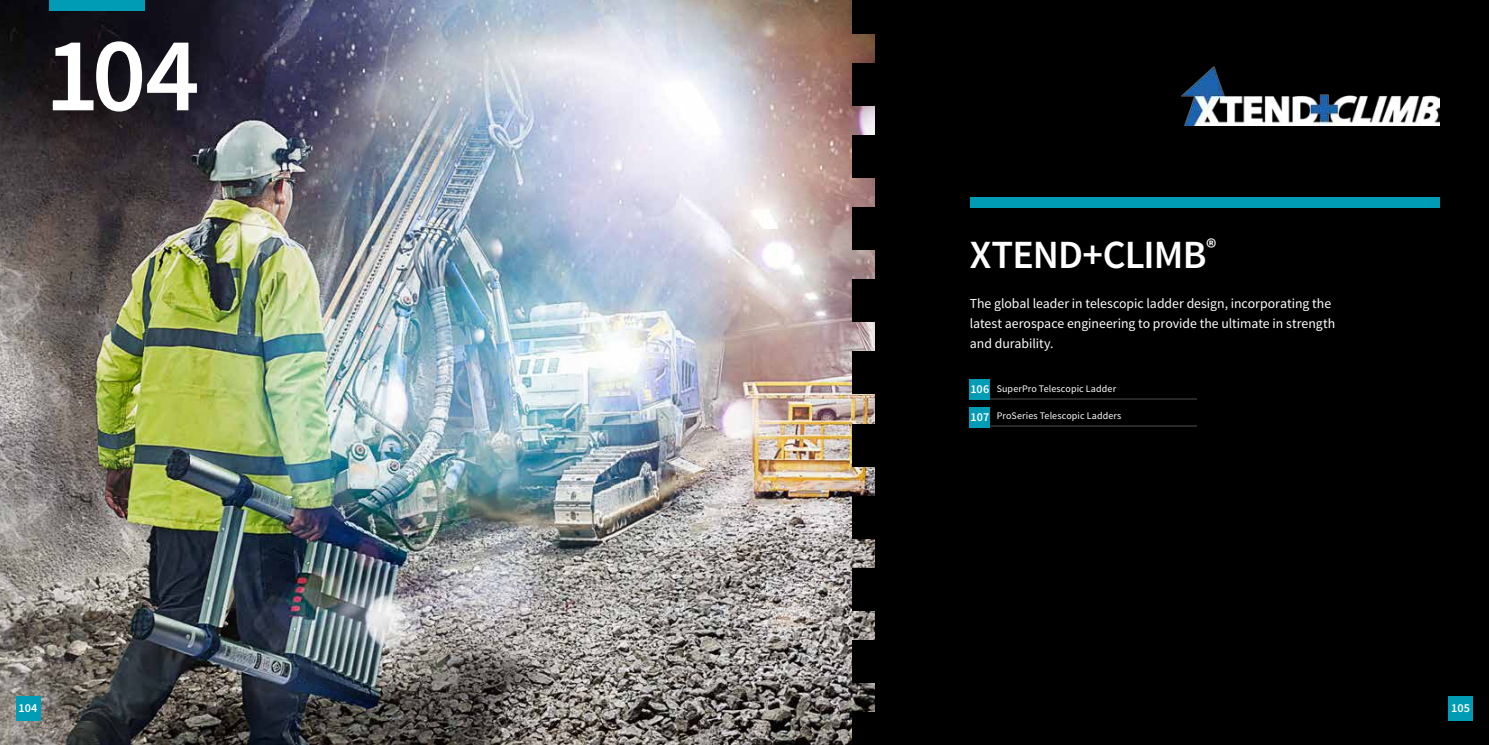
<style>
.page{position:relative;width:1489px;height:745px;background:#fff}
.page>*{position:absolute;margin:0;border:0;box-sizing:border-box;transform-origin:0 0}
.t1{font:600 106.25px "Source Sans Pro";color:#fff}
.t2{font:600 40px "Source Sans Pro";letter-spacing:-.025em;color:#fff}
.t3{font:13.75px/20px "Source Sans Pro";color:#fff}
.t4{font:600 12.12px "Source Sans Pro";color:#fff}
.t5{font:10px "Source Sans Pro";letter-spacing:.015em;color:#fff}
</style>
<div class="page">
<div style="left:0;top:0;width:1488px;height:744px;background:#000"></div>
<img style="left:0;top:0;width:874px;height:744px">
<div style="left:50px;top:0;width:95px;height:11px;background:#009cb5"></div>
<div style="left:16px;top:696px;width:24px;height:25px;background:#009cb5"></div>
<hr style="left:969px;top:425px;width:227px;height:2px;background:#282827">
<hr style="left:969px;top:398px;width:227px;height:1px;background:#282827">
<div style="left:969px;top:379px;width:20px;height:20px;background:#009cb5"></div>
<div style="left:969px;top:407px;width:20px;height:20px;background:#009cb5"></div>
<div style="left:1447px;top:696px;width:25px;height:25px;background:#009cb5"></div>
<div style="left:969px;top:197px;width:470px;height:10px;background:#009cb5"></div>
<div style="left:851px;top:0;width:43px;height:33px;background:#000"></div>
<div style="left:851px;top:63px;width:43px;height:42px;background:#000"></div>
<div style="left:851px;top:135px;width:43px;height:42px;background:#000"></div>
<div style="left:851px;top:207px;width:43px;height:43px;background:#000"></div>
<div style="left:851px;top:279px;width:43px;height:43px;background:#000"></div>
<div style="left:851px;top:351px;width:43px;height:43px;background:#000"></div>
<div style="left:851px;top:423px;width:43px;height:43px;background:#000"></div>
<div style="left:851px;top:496px;width:43px;height:42px;background:#000"></div>
<div style="left:851px;top:568px;width:43px;height:42px;background:#000"></div>
<div style="left:851px;top:640px;width:43px;height:42px;background:#000"></div>
<div style="left:851px;top:712px;width:43px;height:32px;background:#000"></div>
<img style="left:1181px;top:66px;width:258px;height:59px">
<h1 class="t1" style="left:45px;top:8px;width:156px">104</h1>
<p class="t4" style="left:18px;top:700px;width:21px">104</p>
<h2 class="t2" style="left:969px;top:229px;width:248px">XTEND+CLIMB<sup>®</sup></h2>
<p class="t3" style="left:969px;top:293px;width:367px">The global leader in telescopic ladder design, incorporating the latest aerospace engineering to provide the ultimate in strength and durability.</p>
<p class="t5" style="left:996px;top:382px;width:121px">SuperPro Telescopic Ladder</p>
<p class="t5" style="left:996px;top:409px;width:126px">ProSeries Telescopic Ladders</p>
<p class="t4" style="left:970px;top:381px;width:21px">106</p>
<p class="t4" style="left:970px;top:408px;width:20px">107</p>
<p class="t4" style="left:1450px;top:700px;width:20px">105</p>
</div>
